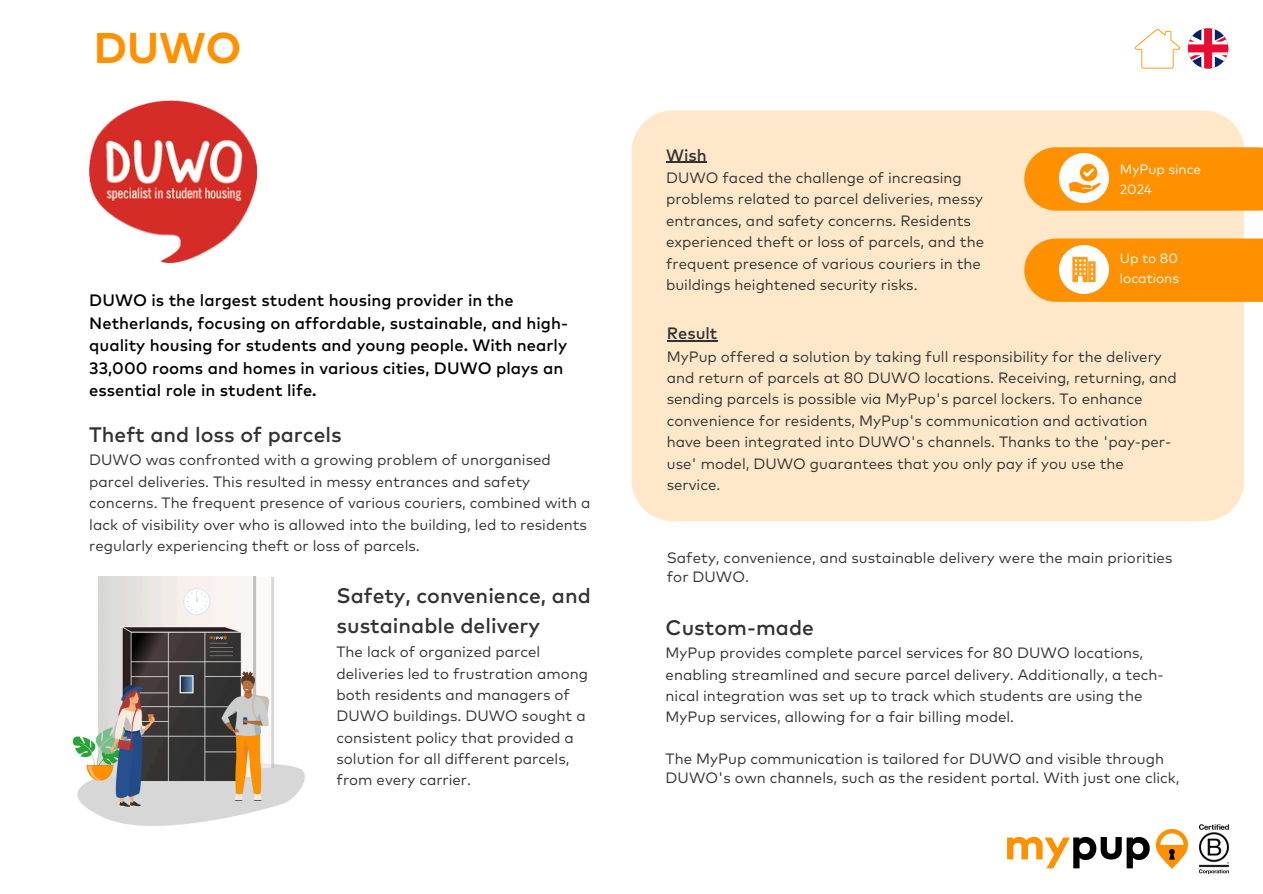
<style>
.page{position:relative;width:1263px;height:894px;background:#fff}
.page>*{position:absolute;margin:0;border:0;box-sizing:border-box;transform-origin:0 0}
.t1{font:700 42.9px "Mark Pro";color:#ff9100}
.t2{font:500 21px/30.3px "Mark Pro";color:#333232}
.t3{font:500 16.5px/22.5px "Mark Pro";color:#000}
.t4{font:500 16.5px "Mark Pro";color:#333232}
.t5{font:15px/21.3px "Mark Pro";color:#333232}
.t6{font:13.5px/20.2px "Mark Pro";color:#fcfdfd}
</style>
<div class="page">
<div style="left:631px;top:110px;width:613px;height:411px;background:#ffe8ca"></div>
<div style="left:1024px;top:147px;width:239px;height:63px;background:#ff9100"></div>
<svg style="left:1024px;top:238px;width:239px;height:64px"></svg>
<img style="left:1060px;top:245px;width:48px;height:48px">
<img style="left:1060px;top:154px;width:48px;height:48px">
<hr style="left:666px;top:162px;width:41px;height:1px;background:#333232">
<hr style="left:667px;top:340px;width:50px;height:1px;background:#333232">
<img style="left:73px;top:576px;width:232px;height:248px">
<img style="left:1007px;top:829px;width:181px;height:40px">
<img style="left:1199px;top:824px;width:30px;height:49px">
<img style="left:89px;top:100px;width:168px;height:162px">
<svg style="left:1135px;top:29px;width:45px;height:39px"></svg>
<svg style="left:1188px;top:28px;width:40px;height:41px"></svg>
<p class="t1" style="left:94px;top:29px;width:149px">DUWO</p>
<h1 class="t3" style="left:89px;top:290px;width:480px">DUWO is the largest student housing provider in the Netherlands, focusing on affordable, sustainable, and high&shy;quality housing for students and young people. With nearly 33,000 rooms and homes in various cities, DUWO plays an essential role in student life.</h1>
<h3 class="t2" style="left:89px;top:420px;width:254px">Theft and loss of parcels</h3>
<h3 class="t5" style="left:89px;top:450px;width:503px">DUWO was confronted with a growing problem of unorganised parcel deliveries. This resulted in messy entrances and safety concerns. The frequent presence of various couriers, combined with a lack of visibility over who is allowed into the building, led to residents regularly experiencing theft or loss of parcels.</h3>
<h3 class="t2" style="left:337px;top:581px;width:256px">Safety, convenience, and sustainable delivery</h3>
<h3 class="t5" style="left:337px;top:642px;width:253px">The lack of organized parcel deliveries led to frustration among both residents and managers of<br>DUWO buildings. DUWO sought a consistent policy that provided a solution for all different parcels, from every carrier.</h3>
<h3 class="t4" style="left:666px;top:147px;width:42px">Wish</h3>
<h3 class="t5" style="left:666px;top:168px;width:320px">DUWO faced the challenge of increasing problems related to parcel deliveries, messy entrances, and safety concerns. Residents experienced theft or loss of parcels, and the frequent presence of various couriers in the buildings heightened security risks.</h3>
<p class="t6" style="left:1120px;top:159px;width:83px">MyPup since<br>2024</p>
<p class="t6" style="left:1120px;top:248px;width:61px">Up to 80 locations</p>
<h3 class="t4" style="left:667px;top:326px;width:52px">Result</h3>
<h3 class="t5" style="left:667px;top:346px;width:512px">MyPup offered a solution by taking full responsibility for the delivery and return of parcels at 80 DUWO locations. Receiving, returning, and sending parcels is possible via MyPup's parcel lockers. To enhance convenience for residents, MyPup's communication and activation have been integrated into DUWO's channels. Thanks to the 'pay-per&shy;use' model, DUWO guarantees that you only pay if you use the service.</h3>
<h3 class="t5" style="left:667px;top:549px;width:507px;line-height:19.2px">Safety, convenience, and sustainable delivery were the main priorities for DUWO.</h3>
<h3 class="t2" style="left:666px;top:613px;width:150px">Custom-made</h3>
<h3 class="t5" style="left:666px;top:643px;width:500px">MyPup provides complete parcel services for 80 DUWO locations, enabling streamlined and secure parcel delivery. Additionally, a tech&shy;nical integration was set up to track which students are using the MyPup services, allowing for a fair billing model.</h3>
<p class="t5" style="left:666px;top:749px;width:515px;line-height:19.2px">The MyPup communication is tailored for DUWO and visible through<br>DUWO's own channels, such as the resident portal. With just one click,</p>
</div>
